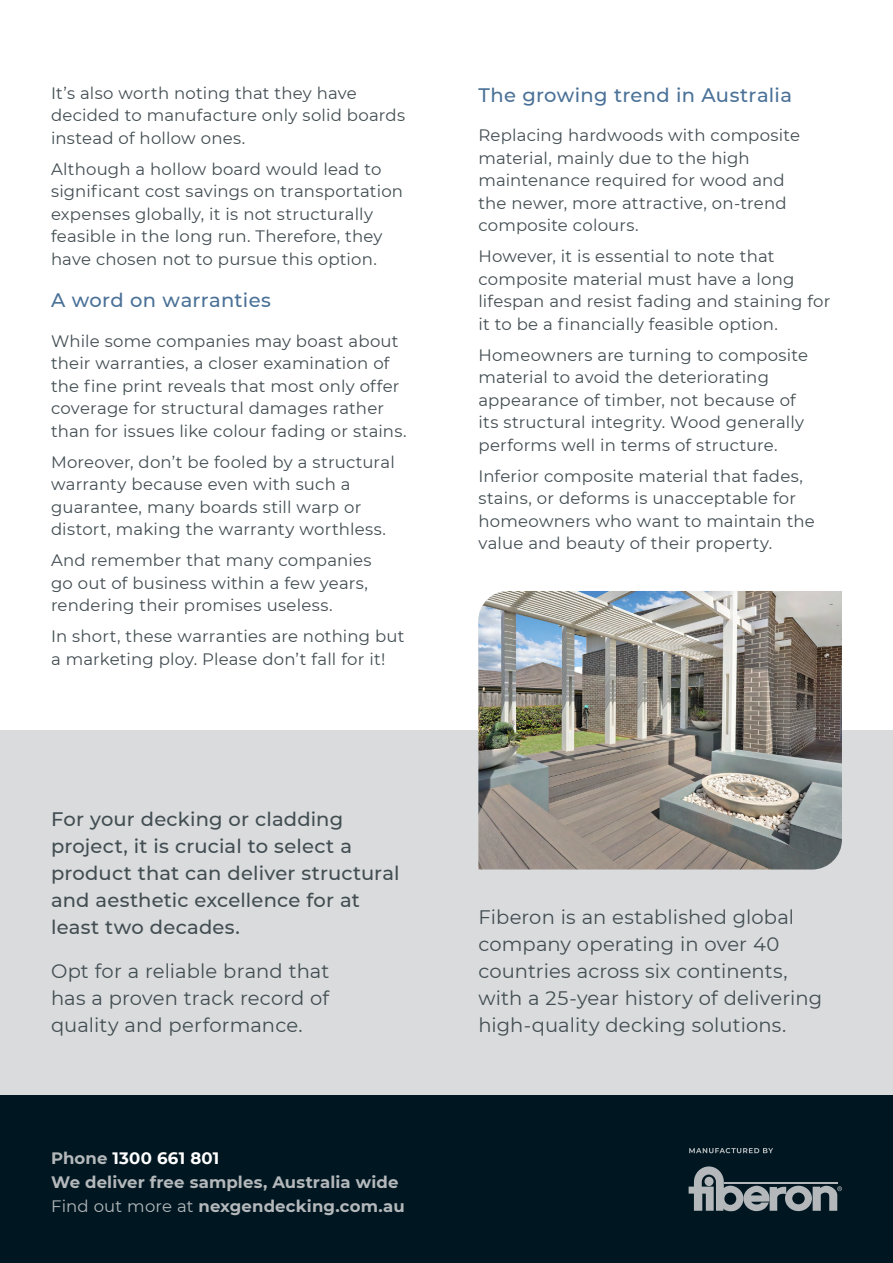
<style>
.page{position:relative;width:893px;height:1263px;background:#fff}
.page>*{position:absolute;margin:0;border:0;box-sizing:border-box;transform-origin:0 0}
.t1{font:19.5px/27px "Montserrat";letter-spacing:.005em;color:#424d52;text-align:justify}
.t2{font:500 19.5px/27px "Montserrat";letter-spacing:.01em;color:#424d52}
.t3{font:500 19.5px "Montserrat";letter-spacing:.015em;color:#4a7197}
.t4{font:16.5px/22.5px "Montserrat";letter-spacing:.01em;color:#424d52}
.t5{font:700 16.5px/24px "Montserrat";letter-spacing:.01em;color:#b4b8ba}
.s1{color:#fff}
.s2{font-weight:400}
</style>
<div class="page">
<div style="left:0;top:1094px;width:893px;height:169px;background:#001722"></div>
<svg style="left:689px;top:1148px;width:84px;height:5px"></svg>
<svg style="left:689px;top:1166px;width:153px;height:45px"></svg>
<div style="left:0;top:730px;width:893px;height:364px;background:#d9dbdc"></div>
<img style="left:478px;top:591px;width:364px;height:278px">
<p class="t4" style="left:51px;top:81px;width:356px">It’s also worth noting that they have decided to manufacture only solid boards instead of hollow ones.</p>
<p class="t4" style="left:51px;top:157px;width:354px">Although a hollow board would lead to significant cost savings on transportation expenses globally, it is not structurally feasible in the long run. Therefore, they have chosen not to pursue this option.</p>
<p class="t3" style="left:51px;top:287px;width:221px">A word on warranties</p>
<p class="t4" style="left:51px;top:329px;width:357px">While some companies may boast about their warranties, a closer examination of the fine print reveals that most only offer coverage for structural damages rather than for issues like colour fading or stains.</p>
<p class="t4" style="left:51px;top:450px;width:345px">Moreover, don’t be fooled by a structural warranty because even with such a guarantee, many boards still warp or distort, making the warranty worthless.</p>
<p class="t4" style="left:51px;top:549px;width:322px">And remember that many companies go out of business within a few years, rendering their promises useless.</p>
<p class="t4" style="left:51px;top:625px;width:355px">In short, these warranties are nothing but a marketing ploy. Please don’t fall for it!</p>
<p class="t2" style="left:51px;top:805px;width:350px">For your decking or cladding project, it is crucial to select a product that can deliver structural and aesthetic excellence for at least two decades.</p>
<p class="t1" style="left:51px;top:957px;width:280px">Opt for a reliable brand that has a proven track record of quality and performance.</p>
<p class="t5" style="left:51px;top:1145px;width:355px">Phone <span class="s1">1300 661 801<br></span>We deliver free samples, Australia wide<br><span class="s2">Find out more at</span> nexgendecking.com.au</p>
<p class="t3" style="left:478px;top:81px;width:315px">The growing trend in Australia</p>
<p class="t4" style="left:478px;top:123px;width:323px">Replacing hardwoods with composite material, mainly due to the high maintenance required for wood and the newer, more attractive, on-trend composite colours.</p>
<p class="t4" style="left:478px;top:245px;width:353px">However, it is essential to note that composite material must have a long lifespan and resist fading and staining for it to be a financially feasible option.</p>
<p class="t4" style="left:478px;top:343px;width:331px">Homeowners are turning to composite material to avoid the deteriorating appearance of timber, not because of its structural integrity. Wood generally performs well in terms of structure.</p>
<p class="t4" style="left:478px;top:464px;width:338px">Inferior composite material that fades, stains, or deforms is unacceptable for homeowners who want to maintain the value and beauty of their property.</p>
<p class="t1" style="left:478px;top:903px;width:345px;text-align:left">Fiberon is an established global company operating in over 40 countries across six continents, with a 25-year history of delivering high-quality decking solutions.</p>
</div>
